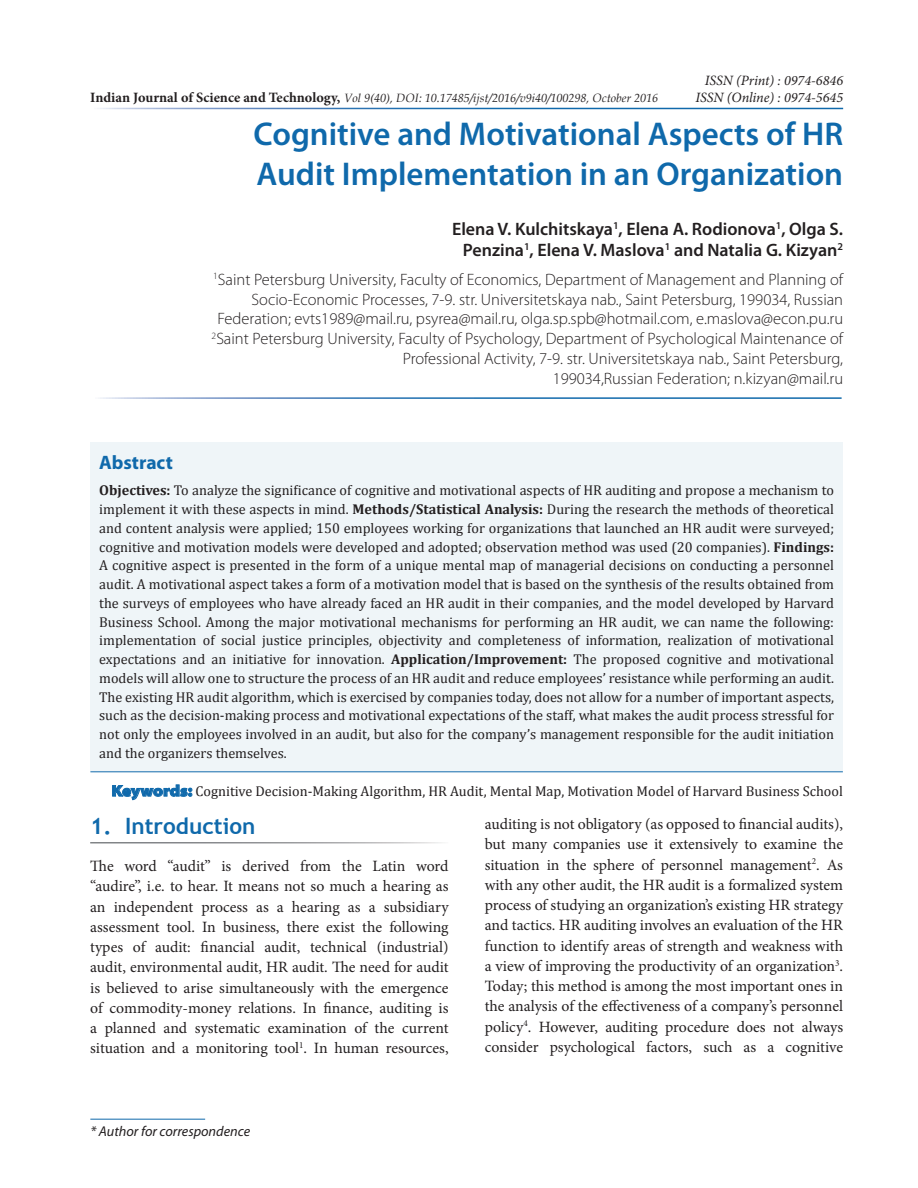
<style>
.page{position:relative;width:918px;height:1188px;background:#fff}
.page>*{position:absolute;margin:0;border:0;box-sizing:border-box;transform-origin:0 0}
.Heading{font:600 33px/40.5px "Myriad Pro";color:#0f69ab}
.Body_Head{font:700 22.5px "Trebuchet MS";color:#0f69ab}
.Abstract_Header{font:700 19.5px "Myriad Pro";color:#0f69ab}
.Authors{font:600 18px/21.6px "Myriad Pro";color:#231f20;text-align:right}
.Author_Affiliations{font:300 16.5px/19.8px "Myriad Pro";color:#231f20;text-align:right}
.Body_Text{font:15.75px/20.2px "Minion Pro";color:#231f20;text-align:justify}
.Abstract_Body{font:14.25px/18.8px "Cambria";color:#231f20;text-align:justify}
.KeywordText{font:14.25px "Cambria";color:#231f20}
.t1{font:italic 14.25px/17.1px "Minion Pro";color:#231f20;text-align:right}
.t2{font:italic 14.25px "Myriad Pro";color:#231f20}
.t3{font:italic 12px "Book Antiqua";color:#231f20}
.s1{font-family:"Minion Pro";font-weight:700;font-style:normal;font-size:14.25px}
.s2{font-weight:700}
.s3{font-family:"Myriad Pro";font-weight:900;font-stretch:semi-expanded;font-size:15.75px;color:#0f69ab}
</style>
<div class="page">
<hr style="left:90px;top:1119px;width:115px;height:1px;background:#0f69ab">
<div style="left:90px;top:443px;width:753px;height:328px;background:#eff5f8"></div>
<hr style="left:90px;top:771px;width:753px;height:1px;background:#0f69ab">
<svg style="left:112px;top:785px;width:80px;height:15px"></svg>
<p class="t3" style="left:90px;top:89px;width:569px"><span class="s1">Indian Journal of Science and Technology,</span> Vol 9(40), DOI: 10.17485/ijst/2016/v9i40/100298, October 2016</p>
<p class="t1" style="left:695px;top:71px;width:149px">ISSN (Print) : 0974-6846<br>ISSN (Online) : 0974-5645</p>
<p class="Heading" style="left:254px;top:113px;width:591px">Cognitive and Motivational Aspects of HR<br>Audit Implementation in an Organization</p>
<p class="Authors" style="left:452px;top:217px;width:393px">Elena V. Kulchitskaya<sup>1</sup>, Elena A. Rodionova<sup>1</sup>, Olga S.<br>Penzina<sup>1</sup>, Elena V. Maslova<sup>1</sup> and Natalia G. Kizyan<sup>2</sup></p>
<p class="Author_Affiliations" style="left:212px;top:270px;width:633px"><sup>1</sup>Saint Petersburg University, Faculty of Economics, Department of Management and Planning of Socio-Economic Processes, 7-9. str. Universitetskaya nab., Saint Petersburg, 199034, Russian Federation; evts1989@mail.ru, psyrea@mail.ru, olga.sp.spb@hotmail.com, e.maslova@econ.pu.ru <sup>2</sup>Saint Petersburg University, Faculty of Psychology, Department of Psychological Maintenance of Professional Activity, 7-9. str. Universitetskaya nab., Saint Petersburg,<br>199034,Russian Federation; n.kizyan@mail.ru</p>
<p class="Abstract_Header" style="left:99px;top:452px;width:75px">Abstract</p>
<p class="Abstract_Body" style="left:99px;top:481px;width:736px"><span class="s2">Objectives:</span> To analyze the significance of cognitive and motivational aspects of HR auditing and propose a mechanism to implement it with these aspects in mind. <span class="s2">Methods/Statistical Analysis:</span> During the research the methods of theoretical and content analysis were applied; 150 employees working for organizations that launched an HR audit were surveyed; cognitive and motivation models were developed and adopted; observation method was used (20 companies). <span class="s2">Findings:<br></span>A cognitive aspect is presented in the form of a unique mental map of managerial decisions on conducting a personnel audit. A motivational aspect takes a form of a motivation model that is based on the synthesis of the results obtained from the surveys of employees who have already faced an HR audit in their companies, and the model developed by Harvard Business School. Among the major motivational mechanisms for performing an HR audit, we can name the following: implementation of social justice principles, objectivity and completeness of information, realization of motivational expectations and an initiative for innovation. <span class="s2">Application/Improvement:</span> The proposed cognitive and motivational models will allow one to structure the process of an HR audit and reduce employees’ resistance while performing an audit.<br>The existing HR audit algorithm, which is exercised by companies today, does not allow for a number of important aspects, such as the decision-making process and motivational expectations of the staff, what makes the audit process stressful for not only the employees involved in an audit, but also for the company’s management responsible for the audit initiation and the organizers themselves.</p>
<p class="KeywordText" style="left:112px;top:783px;width:733px"><span class="s3">Keywords:</span> Cognitive Decision-Making Algorithm, HR Audit, Mental Map, Motivation Model of Harvard Business School</p>
<p class="Body_Head" style="left:90px;top:812px;width:167px">1. Introduction</p>
<p class="Body_Text" style="left:90px;top:856px;width:360px">The word “audit” is derived from the Latin word “audire”, i.e. to hear. It means not so much a hearing as an independent process as a hearing as a subsidiary assessment tool. In business, there exist the following types of audit: financial audit, technical (industrial) audit, environmental audit, HR audit. The need for audit is believed to arise simultaneously with the emergence of commodity-money relations. In finance, auditing is a planned and systematic examination of the current situation and a monitoring tool<sup>1</sup>. In human resources,</p>
<p class="t2" style="left:90px;top:1124px;width:161px">* Author for correspondence</p>
<p class="Body_Text" style="left:485px;top:814px;width:360px">auditing is not obligatory (as opposed to financial audits), but many companies use it extensively to examine the situation in the sphere of personnel management<sup>2</sup>. As with any other audit, the HR audit is a formalized system process of studying an organization’s existing HR strategy and tactics. HR auditing involves an evaluation of the HR function to identify areas of strength and weakness with a view of improving the productivity of an organization<sup>3</sup>.<br>Today; this method is among the most important ones in the analysis of the effectiveness of a company’s personnel policy<sup>4</sup>. However, auditing procedure does not always consider psychological factors, such as a cognitive</p>
</div>
